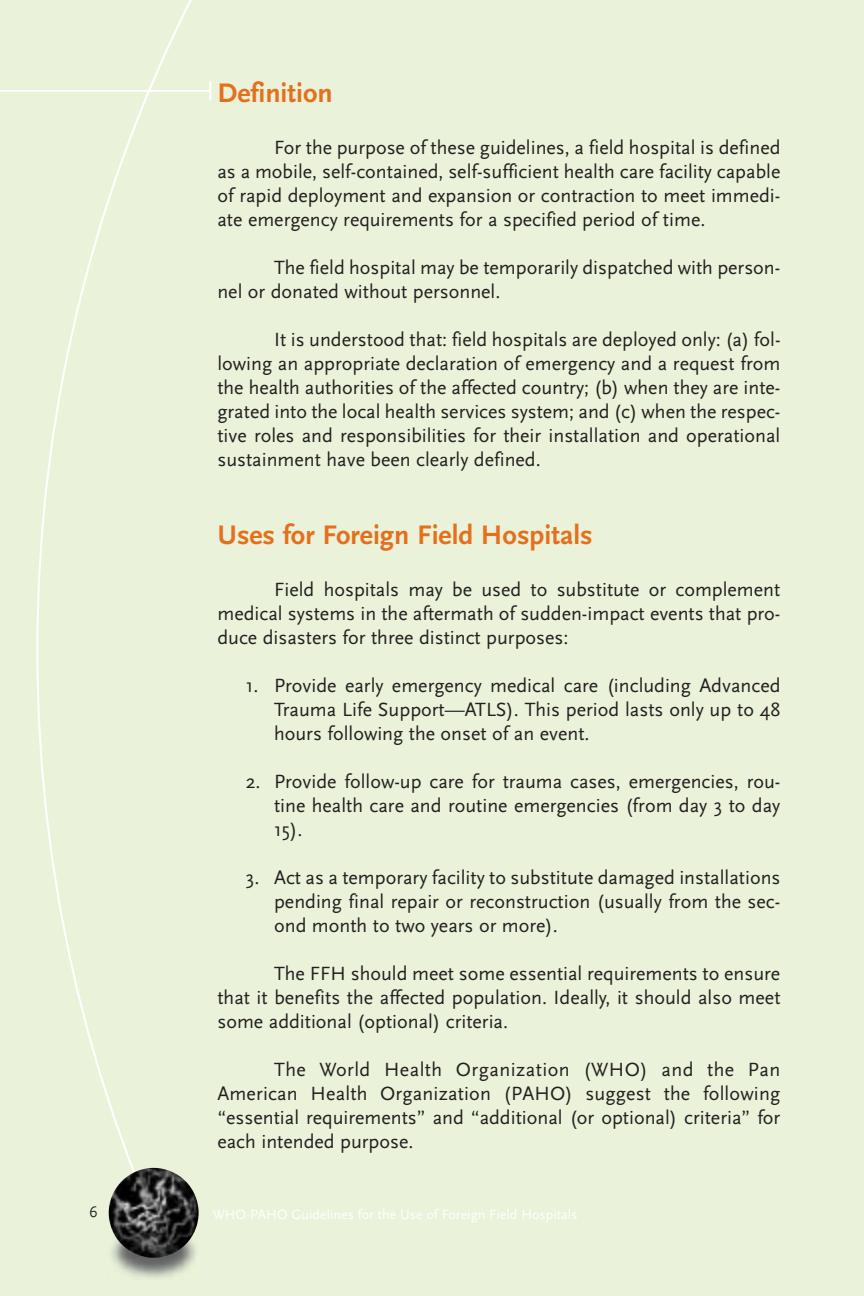
<style>
.page{position:relative;width:864px;height:1296px;background:#eaf3d9}
.page>*{position:absolute;margin:0;border:0;box-sizing:border-box;transform-origin:0 0}
.t1{font:700 28px "Scala Sans";color:#e4701e}
.t2{font:20px/24px "Scala Sans";color:#231f20;text-align:justify}
.t3{font:16px "Scala Sans";color:#231f20}
.t4{font:14px "Scala Sans";color:#fff}
</style>
<div class="page">
<svg style="left:36px;top:0;width:176px;height:1213px"></svg>
<img style="left:109px;top:1221px;width:87px;height:57px">
<img style="left:109px;top:1168px;width:90px;height:90px;border-radius:50%">
<svg style="left:209px;top:81px;width:2px;height:19px"></svg>
<hr style="left:0;top:90px;width:210px;height:2px;background:#fff">
<h1 class="t1" style="left:217px;top:76px;width:117px">Definition</h1>
<p class="t2" style="left:217px;top:135px;width:565px;text-indent:57px">For the purpose of these guidelines, a field hospital is defined as a mobile, self-contained, self-sufficient health care facility capable of rapid deployment and expansion or contraction to meet immedi&shy;ate emergency requirements for a specified period of time.</p>
<p class="t2" style="left:217px;top:255px;width:564px;text-indent:57px">The field hospital may be temporarily dispatched with person&shy;nel or donated without personnel.</p>
<p class="t2" style="left:217px;top:327px;width:565px;text-indent:57px">It is understood that: field hospitals are deployed only: (a) fol&shy;lowing an appropriate declaration of emergency and a request from the health authorities of the affected country; (b) when they are inte&shy;grated into the local health services system; and (c) when the respec&shy;tive roles and responsibilities for their installation and operational sustainment have been clearly defined.</p>
<h1 class="t1" style="left:217px;top:518px;width:377px">Uses for Foreign Field Hospitals</h1>
<p class="t2" style="left:217px;top:577px;width:565px;text-indent:57px">Field hospitals may be used to substitute or complement medical systems in the aftermath of sudden-impact events that pro&shy;duce disasters for three distinct purposes:</p>
<p class="t2" style="left:274px;top:673px;width:508px;text-indent:-28px">1. Provide early emergency medical care (including Advanced Trauma Life Support—ATLS). This period lasts only up to 48 hours following the onset of an event.</p>
<p class="t2" style="left:274px;top:769px;width:508px;text-indent:-28px">2. Provide follow-up care for trauma cases, emergencies, rou&shy;tine health care and routine emergencies (from day 3 to day 15).</p>
<p class="t2" style="left:274px;top:865px;width:508px;text-indent:-28px">3. Act as a temporary facility to substitute damaged installations pending final repair or reconstruction (usually from the sec&shy;ond month to two years or more).</p>
<p class="t2" style="left:217px;top:961px;width:565px;text-indent:57px">The FFH should meet some essential requirements to ensure that it benefits the affected population. Ideally, it should also meet some additional (optional) criteria.</p>
<p class="t2" style="left:217px;top:1057px;width:564px;text-indent:57px">The World Health Organization (WHO) and the Pan American Health Organization (PAHO) suggest the following “essential requirements” and “additional (or optional) criteria” for each intended purpose.</p>
<p class="t3" style="left:89px;top:1202px;width:10px">6</p>
<p class="t4" style="left:213px;top:1206px;width:366px">WHO-PAHO Guidelines for the Use of Foreign Field Hospitals</p>
</div>
